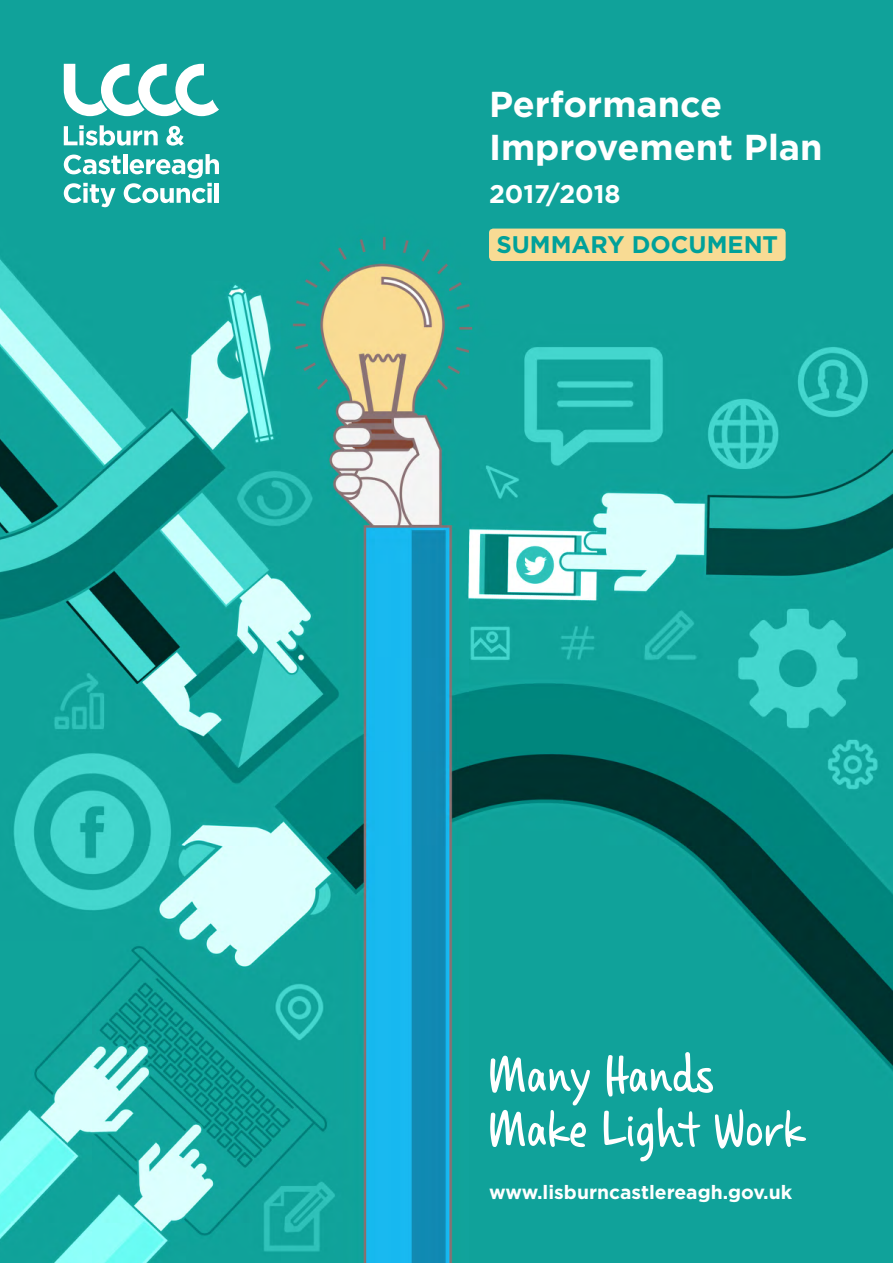
<style>
.page{position:relative;width:893px;height:1263px;background:#fff}
.page>*{position:absolute;margin:0;border:0;box-sizing:border-box;transform-origin:0 0}
.t1{font:73.8px/54.3px "Casino Hand";color:#fff}
.t2{font:700 36px/43.2px "Gotham";color:#fff}
.t3{font:700 25.5px "Gotham";color:#fff}
.t4{font:700 24px "Gotham";color:#00a19a}
.t5{font:700 19.35px "Gotham";color:#fff}
</style>
<div class="page">
<img style="left:0;top:0;width:893px;height:1263px">
<svg style="left:64px;top:125px;width:94px;height:21px"></svg>
<svg style="left:166px;top:126px;width:18px;height:20px"></svg>
<svg style="left:64px;top:154px;width:155px;height:53px"></svg>
<svg style="left:208px;top:188px;width:4px;height:15px"></svg>
<hr style="left:215px;top:183px;width:4px;height:20px;background:#fff">
<svg style="left:64px;top:64px;width:155px;height:52px"></svg>
<div style="left:489px;top:229px;width:297px;height:32px;background:#f8db94;border-radius:4px"></div>
<h2 class="t2" style="left:489px;top:82px;width:335px">Performance<br>Improvement Plan</h2>
<h3 class="t3" style="left:489px;top:177px;width:133px">2017/2018</h3>
<p class="t4" style="left:496px;top:229px;width:283px">SUMMARY DOCUMENT</p>
<h1 class="t1" style="left:487px;top:1049px;width:319px">Many Hands<br>Make Light Work</h1>
<p class="t5" style="left:489px;top:1179px;width:305px">www.lisburncastlereagh.gov.uk</p>
</div>
